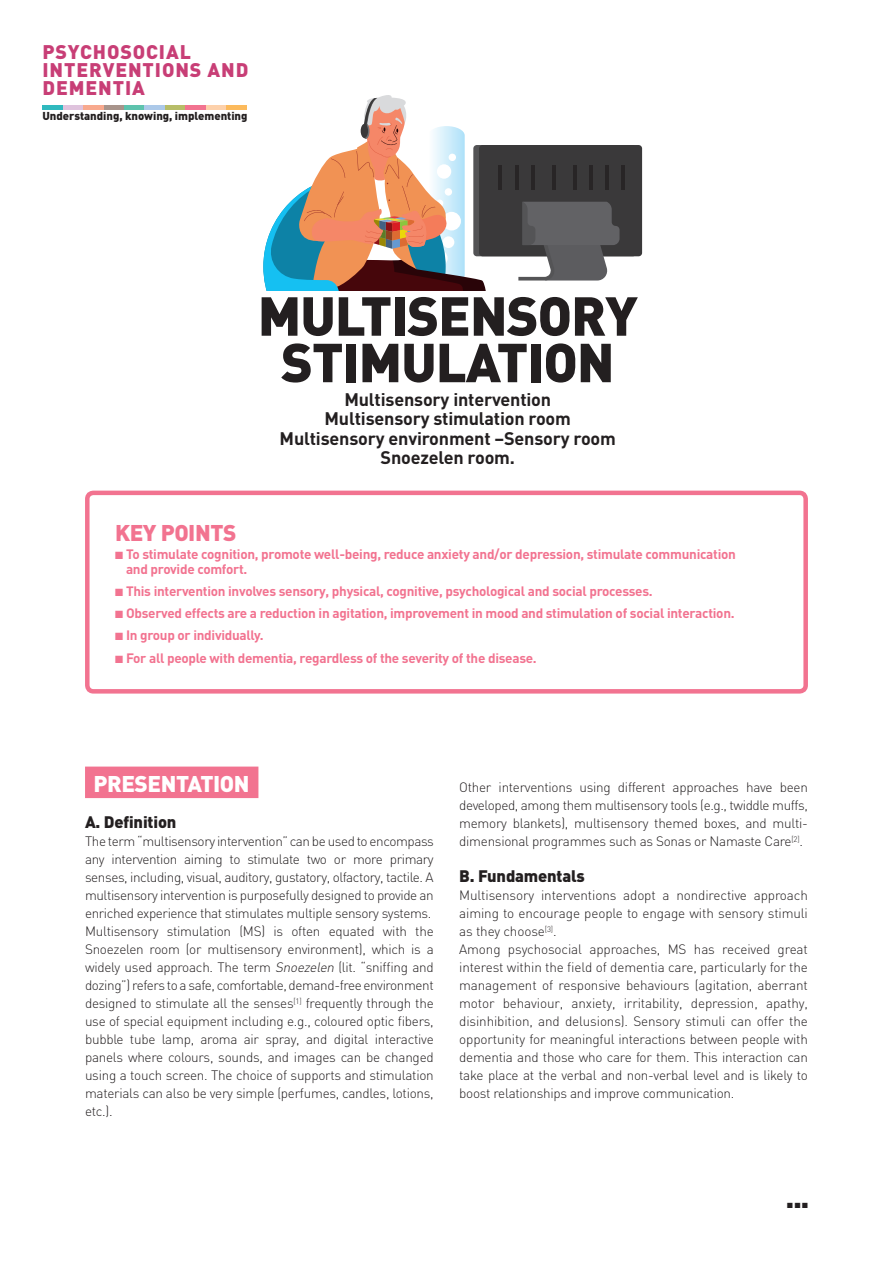
<style>
.page{position:relative;width:893px;height:1263px;background:#fff}
.page>*{position:absolute;margin:0;border:0;box-sizing:border-box;transform-origin:0 0}
.t1{font:900 54px/46.5px "DIN";letter-spacing:-.02em;color:#231f20;text-align:center}
.t2{font:900 22.5px "DIN";letter-spacing:-.02em;color:#fff}
.t3{font:900 22.5px "DIN";letter-spacing:-.02em;color:#f27390}
.t4{font:900 19.5px/18px "DIN";letter-spacing:.045em;color:#c83e76}
.t5{font:700 18px/19.5px "DIN";letter-spacing:-.01em;color:#231f20;text-align:center}
.t6{font:900 16.5px "DIN";letter-spacing:-.01em;color:#231f20}
.t7{font:300 13.5px/18px "DIN";letter-spacing:-.02em;color:#231f20}
.t8{font:700 13.5px/15px "DIN";letter-spacing:-.02em;color:#f27390}
.t9{font:900 11.4px "DIN";color:#231f20}
.t10{font:7.5px "Zapf Dingbats ITC";color:#231f20}
.s1{font-style:italic}
</style>
<div class="page">
<div style="left:85px;top:766px;width:173px;height:32px;background:#f27390"></div>
<div style="left:85px;top:491px;width:723px;height:202px;border:4px solid #f27390;border-radius:6px"></div>
<div style="left:479px;top:145px;width:163px;height:111px;background:#3a393a;border-radius:4px"></div>
<hr style="left:499px;top:165px;width:3px;height:25px;background:#282526">
<hr style="left:515px;top:165px;width:3px;height:25px;background:#282526">
<hr style="left:531px;top:165px;width:4px;height:25px;background:#282526">
<hr style="left:552px;top:165px;width:4px;height:25px;background:#282526">
<hr style="left:573px;top:165px;width:3px;height:25px;background:#282526">
<hr style="left:589px;top:165px;width:4px;height:25px;background:#282526">
<hr style="left:605px;top:165px;width:4px;height:25px;background:#282526">
<hr style="left:621px;top:165px;width:4px;height:25px;background:#282526">
<svg style="left:518px;top:202px;width:101px;height:78px"></svg>
<svg style="left:263px;top:95px;width:224px;height:195px"></svg>
<hr style="left:43px;top:105px;width:20px;height:4px;background:#2fb9be">
<hr style="left:104px;top:105px;width:20px;height:4px;background:#a8948b">
<hr style="left:63px;top:105px;width:20px;height:4px;background:#dfc3dd">
<hr style="left:124px;top:105px;width:21px;height:4px;background:#5dc3ad">
<hr style="left:83px;top:105px;width:21px;height:4px;background:#f8a98e">
<hr style="left:145px;top:105px;width:20px;height:4px;background:#acc9e9">
<hr style="left:165px;top:105px;width:21px;height:4px;background:#b7bd68">
<hr style="left:185px;top:105px;width:21px;height:4px;background:#f27390">
<hr style="left:206px;top:105px;width:20px;height:4px;background:#fdd1ab">
<hr style="left:226px;top:105px;width:21px;height:4px;background:#fcba5c">
<h3 class="t4" style="left:43px;top:42px;width:207px">PSYCHOSOCIAL<br>INTERVENTIONS AND<br>DEMENTIA</h3>
<p class="t9" style="left:43px;top:109px;width:206px">Understanding, knowing, implementing</p>
<h1 class="t1" style="left:258px;top:290px;width:382px">MULTISENSORY<br>STIMULATION</h1>
<h3 class="t5" style="left:280px;top:389px;width:338px">Multisensory intervention<br>Multisensory stimulation room<br>Multisensory environment –Sensory room<br>Snoezelen room.</h3>
<h2 class="t3" style="left:115px;top:517px;width:123px">KEY POINTS</h2>
<p class="t8" style="left:126px;top:545px;width:611px;text-indent:-11px">■ To stimulate cognition, promote well-being, reduce anxiety and/or depression, stimulate communication and provide comfort.</p>
<p class="t8" style="left:115px;top:583px;width:539px">■ This intervention involves sensory, physical, cognitive, psychological and social processes.</p>
<p class="t8" style="left:115px;top:605px;width:621px">■ Observed effects are a reduction in agitation, improvement in mood and stimulation of social interaction.</p>
<p class="t8" style="left:115px;top:627px;width:150px">■ In group or individually.</p>
<p class="t8" style="left:115px;top:649px;width:423px">■ For all people with dementia, regardless of the severity of the disease.</p>
<h2 class="t2" style="left:94px;top:769px;width:157px">PRESENTATION</h2>
<p class="t6" style="left:85px;top:811px;width:93px">A. Definition</p>
<p class="t7" style="left:85px;top:832px;width:350px">The term “multisensory intervention” can be used to encompass any intervention aiming to stimulate two or more primary senses, including, visual, auditory, gustatory, olfactory, tactile. A multisensory intervention is purposefully designed to provide an enriched experience that stimulates multiple sensory systems.<br>Multisensory stimulation (MS) is often equated with the Snoezelen room (or multisensory environment), which is a widely used approach. The term <span class="s1">Snoezelen</span> (lit. “sniffing and dozing”) refers to a safe, comfortable, demand-free environment designed to stimulate all the senses<sup>[1]</sup> frequently through the use of special equipment including e.g., coloured optic fibers, bubble tube lamp, aroma air spray, and digital interactive panels where colours, sounds, and images can be changed using a touch screen. The choice of supports and stimulation materials can also be very simple (perfumes, candles, lotions, etc.).</p>
<p class="t7" style="left:459px;top:778px;width:350px;text-align:justify">Other interventions using different approaches have been developed, among them multisensory tools (e.g., twiddle muffs, memory blankets), multisensory themed boxes, and multi&shy;dimensional programmes such as Sonas or Namaste Care<sup>[2]</sup>.</p>
<p class="t6" style="left:459px;top:865px;width:127px">B. Fundamentals</p>
<p class="t7" style="left:459px;top:886px;width:350px">Multisensory interventions adopt a nondirective approach aiming to encourage people to engage with sensory stimuli as they choose<sup>[3]</sup>.<br>Among psychosocial approaches, MS has received great interest within the field of dementia care, particularly for the management of responsive behaviours (agitation, aberrant motor behaviour, anxiety, irritability, depression, apathy, disinhibition, and delusions). Sensory stimuli can offer the opportunity for meaningful interactions between people with dementia and those who care for them. This interaction can take place at the verbal and non-verbal level and is likely to boost relationships and improve communication.</p>
<p class="t10" style="left:787px;top:1202px;width:22px">■ ■ ■</p>
</div>
